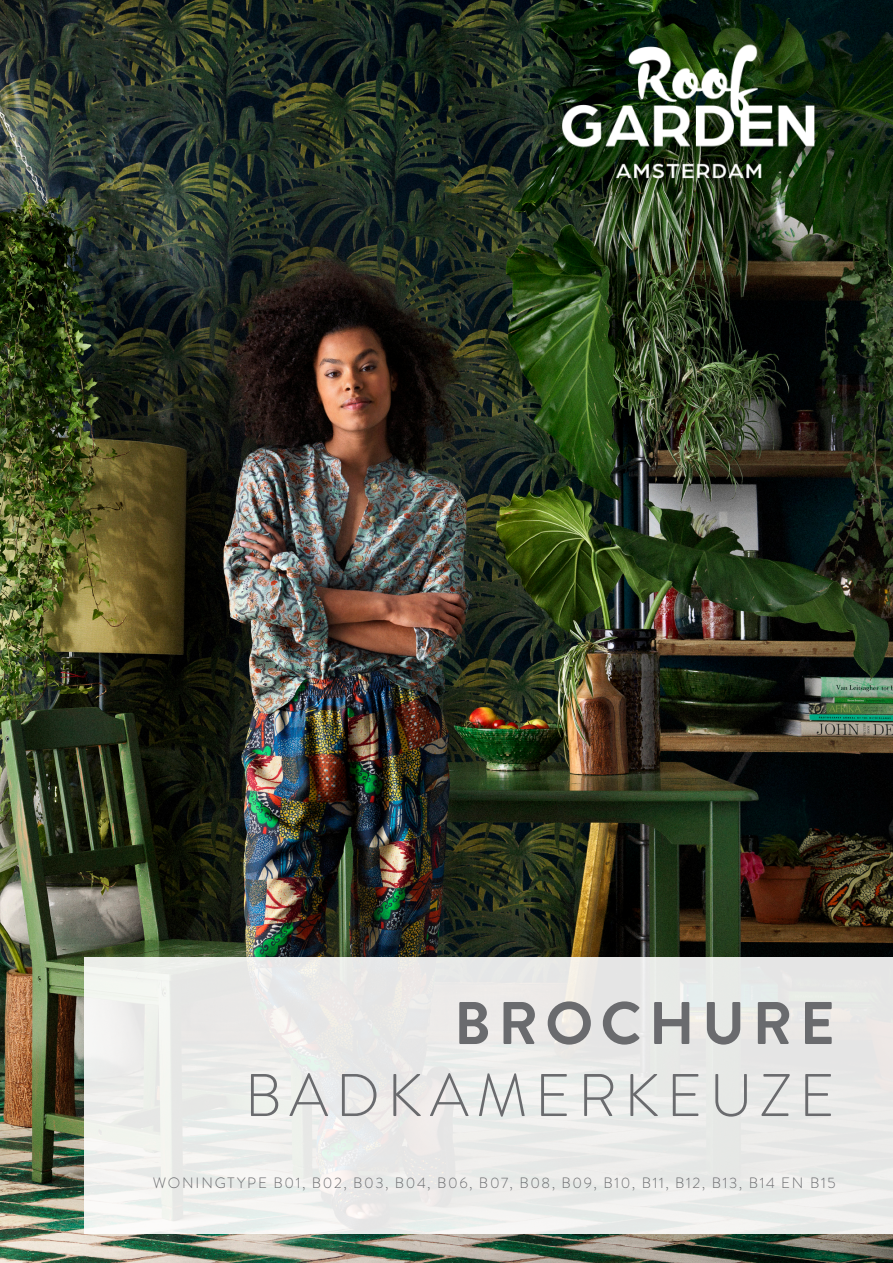
<style>
.page{position:relative;width:893px;height:1263px;background:#fff}
.page>*{position:absolute;margin:0;border:0;box-sizing:border-box;transform-origin:0 0}
.SS_HOOFDSTUK_LIGHT{font:300 60px "Brandon Grotesque";letter-spacing:.12em;color:#6a6b6e}
.SS_HOOFDSTUK_BOLD{font:700 60px "Brandon Grotesque";letter-spacing:.12em;color:#6a6b6e}
.SS_HOOFDSTUK_LIGHT-2{font:300 15px "Brandon Grotesque";letter-spacing:.115em;color:#6a6b6e}
</style>
<div class="page">
<img style="left:0;top:0;width:893px;height:1263px">
<div style="left:84px;top:957px;width:809px;height:276px;background:linear-gradient(to right,#eeefed,#e8e8e7)"></div>
<img style="left:543px;top:28px;width:296px;height:168px">
<p class="SS_HOOFDSTUK_BOLD" style="left:454px;top:981px;width:382px">BROCHURE</p>
<p class="SS_HOOFDSTUK_LIGHT" style="left:245px;top:1054px;width:592px">BADKAMERKEUZE</p>
<p class="SS_HOOFDSTUK_LIGHT-2" style="left:153px;top:1172px;width:684px">WONINGTYPE B01, B02, B03, B04, B06, B07, B08, B09, B10, B11, B12, B13, B14 EN B15</p>
</div>
